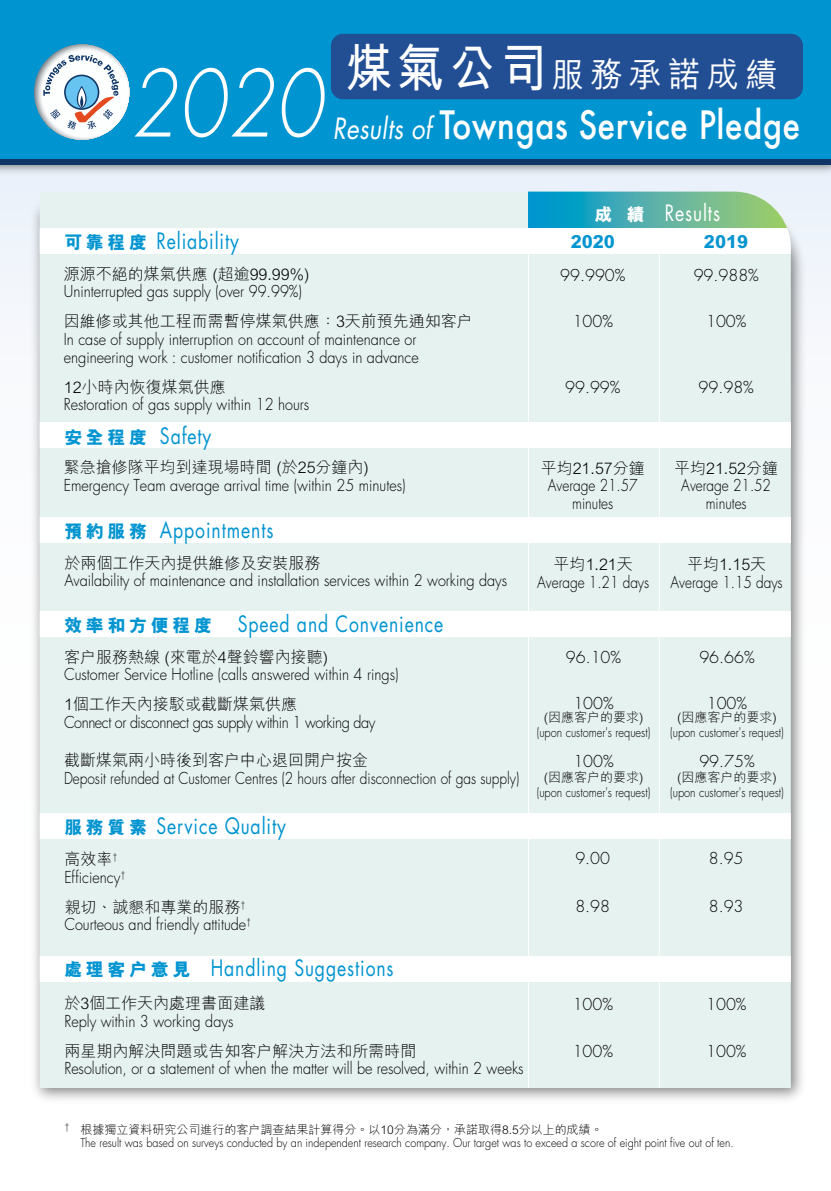
<style>
.page{position:relative;width:831px;height:1191px;background:#fff}
.page>*{position:absolute;margin:0;border:0;box-sizing:border-box;transform-origin:0 0}
.t1{font:italic 300 90px "Futura";color:#fff;scale:.85 1}
.t2{font:500 38px "Futura";letter-spacing:.01em;color:#fff;scale:.85 1}
.t3{font:500 34px "M Hei HK";letter-spacing:.2em;color:#fff;scale:.95 1}
.t4{font:22px "Futura";letter-spacing:.05em;color:#0094d0;scale:.8 1}
.t5{font:22px "Futura";letter-spacing:.05em;color:#fff;scale:.8 1}
.t6{font:800 18px "M Hei HK";color:#0094d0}
.t7{font:300 16px/17.6px "Futura";color:#000;scale:.9 1}
.t8{font:300 16px "M Hei HK";color:#000}
.t9{font:300 16px/17.6px "Futura";color:#000;text-align:center;scale:.85 1}
.t10{font:300 16px "Futura";color:#000}
.t11{font:300 16px "Futura";letter-spacing:-.03em;color:#000;scale:.9 1}
.t12{font:300 13px "Futura";color:#000;scale:.85 1}
.t13{font:300 13px "M Hei HK";color:#000}
.t14{font:300 12px "Futura";color:#000;scale:.9 1}
.t15{font:300 12px "M Hei HK";color:#000}
.s1{font-weight:700;font-size:52px}
.s2{font-weight:400;font-style:italic;font-size:28.4px}
.s3{font-family:"M Hei HK";font-weight:800;font-size:18px}
</style>
<div class="page">
<div style="left:0;top:126px;width:831px;height:1064px;background:linear-gradient(to bottom,#f2f6fb,#fff)"></div>
<img style="left:0;top:164px;width:831px;height:15px">
<div style="left:0;top:7px;width:831px;height:157px;background:#0f3665"></div>
<div style="left:0;top:0;width:831px;height:159px;background:#0094d0"></div>
<div style="left:331px;top:34px;width:472px;height:65px;background:#224e94;border-radius:12px"></div>
<img style="left:24px;top:192px;width:789px;height:918px">
<div style="left:40px;top:192px;width:750px;height:896px;background:#e6f2f0"></div>
<div style="left:40px;top:228px;width:750px;height:25px;background:#fff"></div>
<div style="left:40px;top:422px;width:750px;height:26px;background:#fff"></div>
<div style="left:40px;top:517px;width:750px;height:25px;background:#fff"></div>
<div style="left:40px;top:611px;width:750px;height:25px;background:#fff"></div>
<div style="left:40px;top:813px;width:750px;height:25px;background:#fff"></div>
<div style="left:40px;top:956px;width:750px;height:26px;background:#fff"></div>
<hr style="left:528px;top:229px;width:1px;height:859px;background:#fff">
<hr style="left:658px;top:253px;width:1px;height:835px;background:#fff">
<svg style="left:528px;top:192px;width:259px;height:36px;background:#55b3ab"></svg>
<svg style="left:34px;top:44px;width:95px;height:96px"></svg>
<h1 class="t1" style="left:129px;top:49px;width:229px">2020</h1>
<h3 class="t3" style="left:346px;top:50px;width:456px"><span class="s1">煤氣公司</span>服務承諾成績</h3>
<h2 class="t2" style="left:333px;top:99px;width:551px"><span class="s2">Results of</span> Towngas Service Pledge</h2>
<h3 class="t4" style="left:64px;top:225px;width:220px"><span class="s3">可靠程度</span> Reliability</h3>
<h3 class="t5" style="left:594px;top:198px;width:158px"><span class="s3">成 績</span> Results</h3>
<p class="t6" style="left:570px;top:229px;width:46px">2020</p>
<p class="t6" style="left:704px;top:229px;width:46px">2019</p>
<p class="t8" style="left:64px;top:263px;width:247px">源源不絕的煤氣供應 (超逾99.99%)</p>
<p class="t7" style="left:64px;top:283px;width:266px">Uninterrupted gas supply (over 99.99%)</p>
<p class="t8" style="left:64px;top:310px;width:410px">因維修或其他工程而需暫停煤氣供應：3天前預先通知客户</p>
<p class="t7" style="left:64px;top:331px;width:396px">In case of supply interruption on account of maintenance or engineering work : customer notification 3 days in advance</p>
<p class="t8" style="left:64px;top:375px;width:163px">12小時內恢復煤氣供應</p>
<p class="t7" style="left:64px;top:396px;width:274px">Restoration of gas supply within 12 hours</p>
<h3 class="t4" style="left:64px;top:420px;width:185px"><span class="s3">安全程度</span> Safety</h3>
<p class="t8" style="left:64px;top:456px;width:306px">緊急搶修隊平均到達現場時間 (於25分鐘內)</p>
<p class="t7" style="left:64px;top:477px;width:381px">Emergency Team average arrival time (within 25 minutes)</p>
<h3 class="t4" style="left:64px;top:514px;width:263px"><span class="s3">預約服務</span> Appointments</h3>
<p class="t8" style="left:64px;top:552px;width:257px">於兩個工作天內提供維修及安裝服務</p>
<p class="t7" style="left:64px;top:572px;width:493px">Availability of maintenance and installation services within 2 working days</p>
<h3 class="t4" style="left:64px;top:608px;width:475px"><span class="s3">效率和方便程度</span> Speed and Convenience</h3>
<p class="t8" style="left:64px;top:645px;width:265px">客户服務熱線 (來電於4聲鈴響內接聽)</p>
<p class="t7" style="left:64px;top:666px;width:373px">Customer Service Hotline (calls answered within 4 rings)</p>
<p class="t8" style="left:64px;top:693px;width:234px">1個工作天內接駁或截斷煤氣供應</p>
<p class="t11" style="left:64px;top:712px;width:347px">Connect or disconnect gas supply within 1 working day</p>
<p class="t8" style="left:64px;top:749px;width:305px">截斷煤氣兩小時後到客户中心退回開户按金</p>
<p class="t9" style="left:64px;top:769px;width:537px">Deposit refunded at Customer Centres (2 hours after disconnection of gas supply)</p>
<h3 class="t4" style="left:64px;top:811px;width:278px"><span class="s3">服務質素</span> Service Quality</h3>
<p class="t8" style="left:64px;top:848px;width:55px">高效率<sup>†</sup></p>
<p class="t7" style="left:64px;top:868px;width:70px">Efficiency<sup>†</sup></p>
<p class="t8" style="left:64px;top:895px;width:183px">親切、誠懇和專業的服務<sup>†</sup></p>
<p class="t7" style="left:64px;top:916px;width:209px">Courteous and friendly attitude<sup>†</sup></p>
<h3 class="t4" style="left:64px;top:952px;width:413px"><span class="s3">處理客户意見</span> Handling Suggestions</h3>
<p class="t8" style="left:64px;top:991px;width:202px">於3個工作天內處理書面建議</p>
<p class="t7" style="left:64px;top:1012px;width:189px">Reply within 3 working days</p>
<p class="t8" style="left:64px;top:1039px;width:353px">兩星期內解決問題或告知客户解決方法和所需時間</p>
<p class="t7" style="left:64px;top:1060px;width:511px">Resolution, or a statement of when the matter will be resolved, within 2 weeks</p>
<p class="t10" style="left:560px;top:266px;width:67px">99.990%</p>
<p class="t10" style="left:572px;top:312px;width:42px">100%</p>
<p class="t10" style="left:565px;top:378px;width:57px">99.99%</p>
<p class="t8" style="left:540px;top:456px;width:106px">平均21.57分鐘</p>
<p class="t9" style="left:548px;top:477px;width:107px">Average 21.57 minutes</p>
<p class="t8" style="left:553px;top:553px;width:81px">平均1.21天</p>
<p class="t9" style="left:537px;top:573px;width:133px">Average 1.21 days</p>
<p class="t10" style="left:566px;top:648px;width:57px">96.10%</p>
<p class="t10" style="left:573px;top:693px;width:42px">100%</p>
<p class="t13" style="left:543px;top:708px;width:101px">(因應客户的要求)</p>
<p class="t12" style="left:536px;top:724px;width:135px">(upon customer's request)</p>
<p class="t10" style="left:573px;top:752px;width:42px">100%</p>
<p class="t13" style="left:543px;top:768px;width:101px">(因應客户的要求)</p>
<p class="t12" style="left:536px;top:784px;width:135px">(upon customer's request)</p>
<p class="t10" style="left:575px;top:848px;width:36px">9.00</p>
<p class="t10" style="left:575px;top:896px;width:36px">8.98</p>
<p class="t10" style="left:572px;top:994px;width:42px">100%</p>
<p class="t10" style="left:572px;top:1041px;width:42px">100%</p>
<p class="t10" style="left:693px;top:266px;width:67px">99.988%</p>
<p class="t10" style="left:706px;top:312px;width:42px">100%</p>
<p class="t10" style="left:698px;top:378px;width:57px">99.98%</p>
<p class="t8" style="left:674px;top:456px;width:106px">平均21.52分鐘</p>
<p class="t9" style="left:681px;top:477px;width:107px">Average 21.52 minutes</p>
<p class="t8" style="left:687px;top:553px;width:81px">平均1.15天</p>
<p class="t9" style="left:670px;top:573px;width:133px">Average 1.15 days</p>
<p class="t10" style="left:699px;top:648px;width:57px">96.66%</p>
<p class="t10" style="left:706px;top:693px;width:42px">100%</p>
<p class="t13" style="left:677px;top:708px;width:101px">(因應客户的要求)</p>
<p class="t12" style="left:670px;top:724px;width:135px">(upon customer's request)</p>
<p class="t10" style="left:699px;top:752px;width:57px">99.75%</p>
<p class="t13" style="left:677px;top:768px;width:101px">(因應客户的要求)</p>
<p class="t12" style="left:670px;top:784px;width:135px">(upon customer's request)</p>
<p class="t10" style="left:708px;top:848px;width:36px">8.95</p>
<p class="t10" style="left:708px;top:896px;width:36px">8.93</p>
<p class="t10" style="left:706px;top:994px;width:42px">100%</p>
<p class="t10" style="left:706px;top:1041px;width:42px">100%</p>
<p class="t15" style="left:64px;top:1120px;width:540px"><sup>†</sup> 根據獨立資料研究公司進行的客户調查結果計算得分。以10分為滿分，承諾取得8.5分以上的成績。</p>
<p class="t14" style="left:80px;top:1135px;width:727px">The result was based on surveys conducted by an independent research company. Our target was to exceed a score of eight point five out of ten.</p>
</div>
